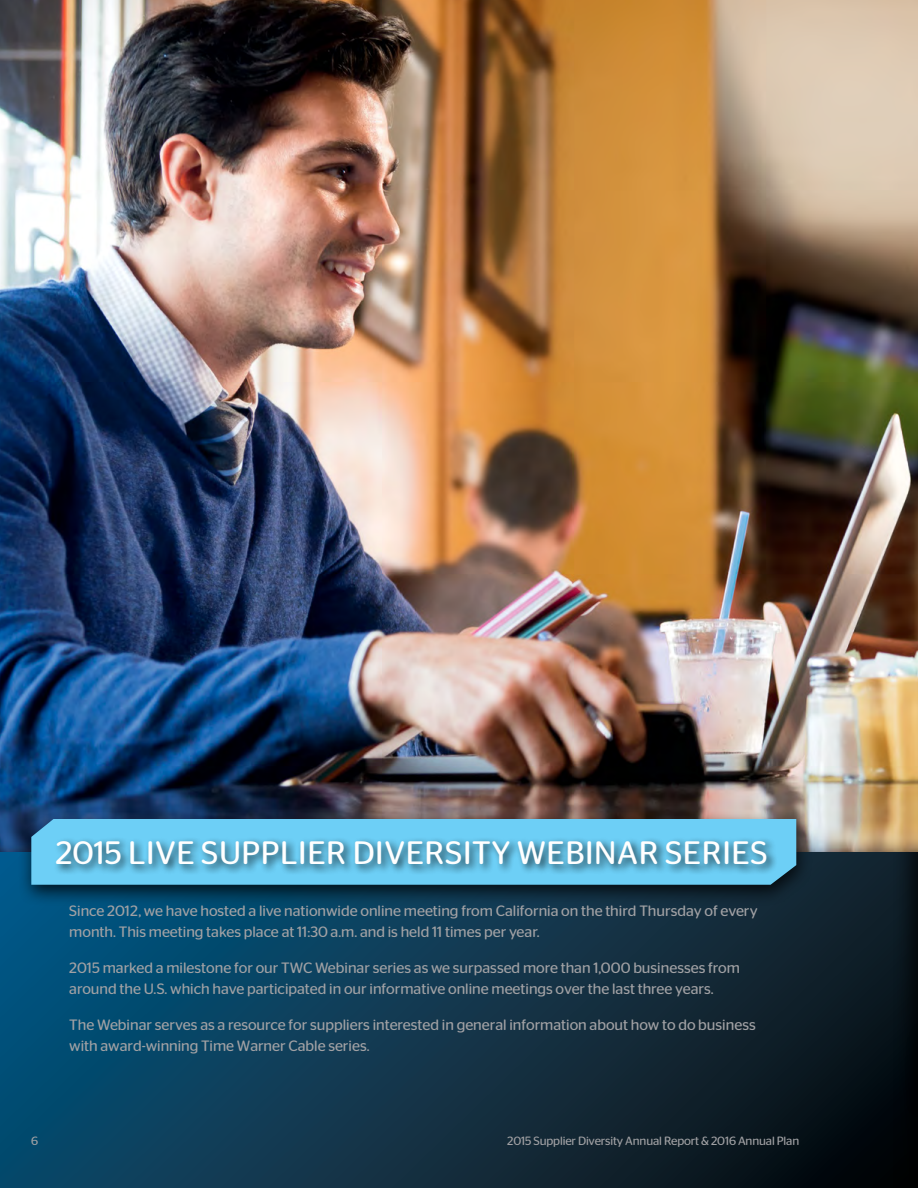
<style>
.page{position:relative;width:918px;height:1188px;background:#fff}
.page>*{position:absolute;margin:0;border:0;box-sizing:border-box;transform-origin:0 0}
.t1{font:32.4px "TWC Round";letter-spacing:.02em;color:#fff}
.t2{font:15px/21px "TWC Round";color:#a1a1a4}
.t3{font:12px "TWC Round";letter-spacing:-.01em;color:#a1a1a4}
</style>
<div class="page">
<div style="left:0;top:488px;width:918px;height:700px;background:#000;opacity:.75"></div>
<img style="left:0;top:0;width:918px;height:852px">
<div style="left:18px;top:810px;width:795px;height:96px;background:#000;opacity:.75"></div>
<div style="left:31px;top:819px;width:765px;height:66px;background:#6dcff6"></div>
<div style="left:54px;top:837px;width:724px;height:39px;background:#000;opacity:.75"></div>
<div style="left:904px;top:981px;width:14px;height:138px;background:#00060a"></div>
<h1 class="t1" style="left:56px;top:834px;width:714px">2015 LIVE SUPPLIER DIVERSITY WEBINAR SERIES</h1>
<p class="t2" style="left:69px;top:900px;width:690px">Since 2012, we have hosted a live nationwide online meeting from California on the third Thursday of every month. This meeting takes place at 11:30 a.m. and is held 11 times per year.</p>
<p class="t2" style="left:69px;top:957px;width:672px">2015 marked a milestone for our TWC Webinar series as we surpassed more than 1,000 businesses from around the U.S. which have participated in our informative online meetings over the last three years.</p>
<p class="t2" style="left:69px;top:1014px;width:688px">The Webinar serves as a resource for suppliers interested in general information about how to do business with award-winning Time Warner Cable series.</p>
<p class="t3" style="left:31px;top:1134px;width:9px">6</p>
<p class="t3" style="left:507px;top:1134px;width:293px">2015 Supplier Diversity Annual Report &amp; 2016 Annual Plan</p>
</div>
